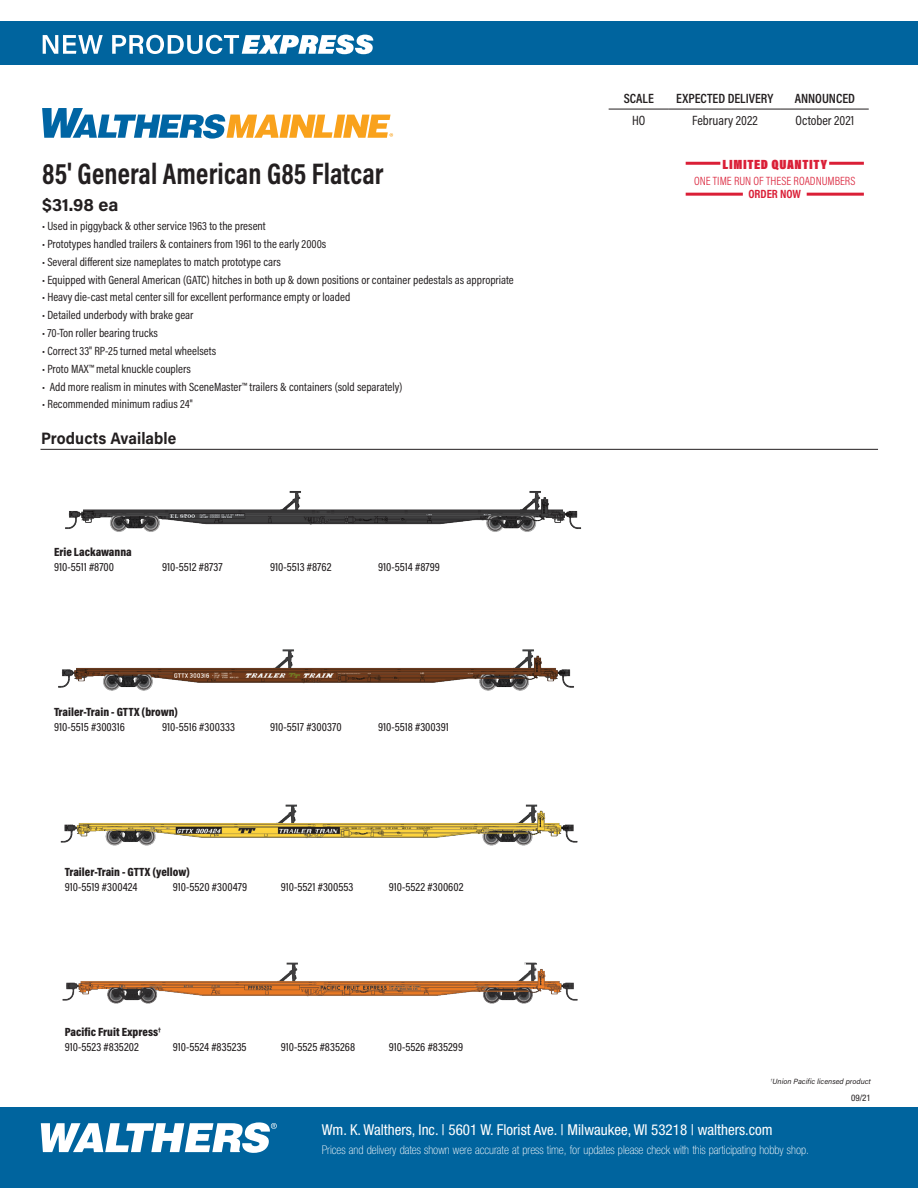
<style>
.page{position:relative;width:918px;height:1188px;background:#fff}
.page>*{position:absolute;margin:0;border:0;box-sizing:border-box;transform-origin:0 0}
.Editorial_Product_Na{font:700 30px "Acumin Pro Cond";letter-spacing:.005em;color:#231f20;scale:.93 1}
.Editorial_Price_Deli{font:700 18px "Acumin Pro";color:#231f20}
.Flyer_First_Product{font:700 16.5px "Acumin Pro";letter-spacing:.005em;color:#231f20;scale:.93 1}
.t1{font:condensed 15px "Helvetica Neue";color:#fff}
.Scale_Box{font:600 13.5px "Acumin Pro Cond";color:#231f20}
.Scale_Box-2{font:13.5px "Acumin Pro Cond";color:#231f20}
.Editorial_Bullets{font:900 13.5px "Acumin Pro Cond";letter-spacing:.05em;color:#da1f37}
.Editorial_Bullets-2{font:12px "Acumin Pro Cond";color:#231f20}
.Editorial_Product_Li{font:500 12px "Acumin Pro Cond";color:#231f20}
.t2{font:100 condensed 12px "Helvetica Neue";color:#fff}
.Editorial_Product_Na-2{font:900 12px "Acumin Pro Cond";color:#231f20}
.Editorial_Bullets-3{font:300 12px/13.5px "Acumin Pro Cond";color:#da1f37;text-align:center}
.Editorial_Product_Li-2{font:900 12px "Acumin Pro Cond";color:#231f20}
.t3{font:condensed 9px "Helvetica Neue";color:#231f20}
.UP_Disclaimer{font:italic 7.5px "Acumin Pro";color:#231f20}
.s1{font-weight:700}
</style>
<div class="page">
<div style="left:0;top:22px;width:918px;height:43px;background:#00649e"></div>
<svg style="left:43px;top:35px;width:60px;height:19px"></svg>
<svg style="left:112px;top:35px;width:261px;height:19px"></svg>
<div style="left:0;top:1107px;width:918px;height:81px;background:#00649e"></div>
<svg style="left:41px;top:1122px;width:236px;height:31px"></svg>
<img style="left:65px;top:491px;width:517px;height:41px">
<img style="left:60px;top:804px;width:518px;height:42px">
<svg style="left:42px;top:108px;width:351px;height:31px"></svg>
<img style="left:58px;top:649px;width:516px;height:42px">
<img style="left:62px;top:962px;width:516px;height:42px">
<hr style="left:686px;top:162px;width:34px;height:3px;background:#da1f37">
<hr style="left:686px;top:193px;width:57px;height:3px;background:#da1f37">
<hr style="left:829px;top:162px;width:35px;height:3px;background:#da1f37">
<hr style="left:807px;top:193px;width:57px;height:3px;background:#da1f37">
<hr style="left:609px;top:109px;width:60px;height:1px;background:#231f20">
<hr style="left:669px;top:109px;width:112px;height:1px;background:#231f20">
<hr style="left:781px;top:109px;width:88px;height:1px;background:#231f20">
<hr style="left:40px;top:449px;width:838px;height:1px;background:#231f20">
<p class="Editorial_Product_Na" style="left:42px;top:154px;width:369px">85' General American G85 Flatcar</p>
<p class="Editorial_Price_Deli" style="left:42px;top:192px;width:78px">$31.98 ea</p>
<p class="Editorial_Bullets-2" style="left:42px;top:218px;width:225px">• Used in piggyback &amp; other service 1963 to the present</p>
<p class="Editorial_Bullets-2" style="left:42px;top:236px;width:286px">• Prototypes handled trailers &amp; containers from 1961 to the early 2000s</p>
<p class="Editorial_Bullets-2" style="left:42px;top:254px;width:240px">• Several different size nameplates to match prototype cars</p>
<p class="Editorial_Bullets-2" style="left:42px;top:272px;width:473px">• Equipped with General American (GATC) hitches in both up &amp; down positions or container pedestals as appropriate</p>
<p class="Editorial_Bullets-2" style="left:42px;top:290px;width:310px">• Heavy die-cast metal center sill for excellent performance empty or loaded</p>
<p class="Editorial_Bullets-2" style="left:42px;top:307px;width:153px">• Detailed underbody with brake gear</p>
<p class="Editorial_Bullets-2" style="left:42px;top:325px;width:117px">• 70-Ton roller bearing trucks</p>
<p class="Editorial_Bullets-2" style="left:42px;top:343px;width:176px">• Correct 33" RP-25 turned metal wheelsets</p>
<p class="Editorial_Bullets-2" style="left:42px;top:361px;width:150px">• Proto MAX™ metal knuckle couplers</p>
<p class="Editorial_Bullets-2" style="left:42px;top:379px;width:362px">• Add more realism in minutes with SceneMaster™ trailers &amp; containers (sold separately)</p>
<p class="Editorial_Bullets-2" style="left:42px;top:396px;width:152px">• Recommended minimum radius 24"</p>
<p class="Flyer_First_Product" style="left:41px;top:427px;width:147px">Products Available</p>
<p class="Editorial_Product_Li-2" style="left:54px;top:544px;width:79px">Erie Lackawanna</p>
<p class="Editorial_Product_Li" style="left:54px;top:559px;width:62px">910-5511 #8700</p>
<p class="Editorial_Product_Li" style="left:162px;top:559px;width:62px">910-5512 #8737</p>
<p class="Editorial_Product_Li" style="left:270px;top:559px;width:63px">910-5513 #8762</p>
<p class="Editorial_Product_Li" style="left:378px;top:559px;width:63px">910-5514 #8799</p>
<p class="Editorial_Product_Na-2" style="left:54px;top:704px;width:126px">Trailer-Train - GTTX (brown)</p>
<p class="Editorial_Product_Li" style="left:54px;top:719px;width:73px">910-5515 #300316</p>
<p class="Editorial_Product_Li" style="left:162px;top:719px;width:74px">910-5516 #300333</p>
<p class="Editorial_Product_Li" style="left:270px;top:719px;width:73px">910-5517 #300370</p>
<p class="Editorial_Product_Li" style="left:378px;top:719px;width:72px">910-5518 #300391</p>
<p class="Editorial_Product_Na-2" style="left:65px;top:864px;width:127px">Trailer-Train - GTTX (yellow)</p>
<p class="Editorial_Product_Li" style="left:65px;top:879px;width:74px">910-5519 #300424</p>
<p class="Editorial_Product_Li" style="left:173px;top:879px;width:76px">910-5520 #300479</p>
<p class="Editorial_Product_Li" style="left:281px;top:879px;width:74px">910-5521 #300553</p>
<p class="Editorial_Product_Li" style="left:389px;top:879px;width:76px">910-5522 #300602</p>
<p class="Editorial_Product_Na-2" style="left:65px;top:1025px;width:98px">Pacific Fruit Express<sup>†</sup></p>
<p class="Editorial_Product_Li" style="left:65px;top:1039px;width:75px">910-5523 #835202</p>
<p class="Editorial_Product_Li" style="left:173px;top:1039px;width:75px">910-5524 #835235</p>
<p class="Editorial_Product_Li" style="left:281px;top:1039px;width:76px">910-5525 #835268</p>
<p class="Editorial_Product_Li" style="left:389px;top:1039px;width:76px">910-5526 #835299</p>
<p class="Scale_Box" style="left:624px;top:90px;width:32px">SCALE</p>
<p class="Scale_Box" style="left:676px;top:90px;width:99px">EXPECTED DELIVERY</p>
<p class="Scale_Box" style="left:795px;top:90px;width:62px">ANNOUNCED</p>
<p class="Scale_Box-2" style="left:632px;top:112px;width:15px">HO</p>
<p class="Scale_Box-2" style="left:692px;top:112px;width:67px">February 2022</p>
<p class="Scale_Box-2" style="left:795px;top:112px;width:60px">October 2021</p>
<p class="Editorial_Bullets" style="left:723px;top:156px;width:106px">LIMITED QUANTITY</p>
<p class="Editorial_Bullets-3" style="left:694px;top:173px;width:163px">ONE TIME RUN OF THESE ROADNUMBERS<br><span class="s1">ORDER NOW</span></p>
<p class="UP_Disclaimer" style="left:771px;top:1076px;width:102px"><sup>†</sup>Union Pacific licensed product</p>
<p class="t3" style="left:851px;top:1092px;width:21px">09/21</p>
<p class="t1" style="left:322px;top:1121px;width:452px">Wm. K. Walthers, Inc. | 5601 W. Florist Ave. | Milwaukee, WI 53218 | walthers.com</p>
<p class="t2" style="left:322px;top:1143px;width:489px">Prices and delivery dates shown were accurate at press time, for updates please check with this participating hobby shop.</p>
</div>
